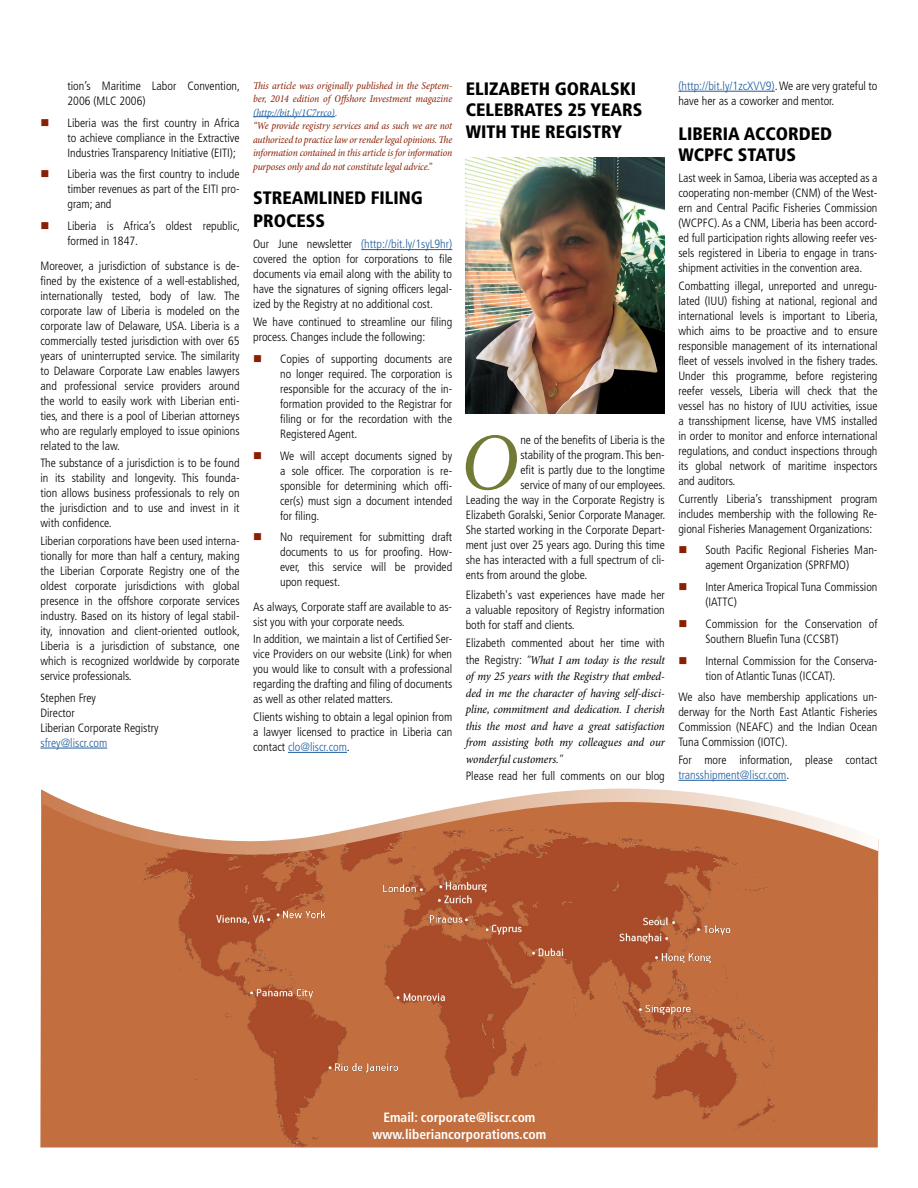
<style>
.page{position:relative;width:918px;height:1188px;background:#fff}
.page>*{position:absolute;margin:0;border:0;box-sizing:border-box;transform-origin:0 0}
.t1{font:italic 81.3px "Minion Pro";color:#727a36}
.t2{font:900 condensed 18px/21.8px "Frutiger LT Std";color:#000}
.t3{font:700 condensed 13.5px/16.5px "Frutiger LT Std";color:#fff;text-align:center}
.t4{font:300 condensed 12px/15px "Frutiger LT Std";color:#000;text-align:justify}
.t5{font:italic condensed 12px/16.5px "Minion Pro";letter-spacing:-.005em;color:#000;text-align:justify}
.t6{font:300 condensed 12px "Frutiger LT Std";color:#215e9e}
.t7{font:italic condensed 10.5px/13.5px "Minion Pro";letter-spacing:-.015em;color:#8a1f03}
.s1{color:#215e9e}
.s2{font-family:"Frutiger LT Std";font-weight:300;font-style:normal}
</style>
<div class="page">
<hr style="left:40px;top:748px;width:67px;height:1px;background:#215e9e">
<hr style="left:253px;top:116px;width:82px;height:1px;background:#215e9e">
<hr style="left:361px;top:249px;width:91px;height:1px;background:#215e9e">
<hr style="left:678px;top:91px;width:97px;height:1px;background:#215e9e">
<svg style="left:40px;top:751px;width:838px;height:397px;background:#cb835b"></svg>
<img style="left:143px;top:878px;width:632px;height:270px">
<svg style="left:41px;top:762px;width:837px;height:116px"></svg>
<img style="left:466px;top:158px;width:199px;height:256px">
<p class="t4" style="left:68px;top:79px;width:174px">tion’s Maritime Labor Convention,<br>2006 (MLC 2006)</p>
<p class="t4" style="left:68px;top:115px;width:174px">Liberia was the first country in Africa to achieve compliance in the Extractive Industries Transparency Initiative (EITI);</p>
<p class="t4" style="left:68px;top:167px;width:174px">Liberia was the first country to include timber revenues as part of the EITI pro&shy;gram; and</p>
<p class="t4" style="left:68px;top:219px;width:174px">Liberia is Africa’s oldest republic, formed in 1847.</p>
<p class="t4" style="left:40px;top:258px;width:201px">Moreover, a jurisdiction of substance is de&shy;fined by the existence of a well-established, internationally tested, body of law. The corporate law of Liberia is modeled on the corporate law of Delaware, USA. Liberia is a commercially tested jurisdiction with over 65 years of uninterrupted service. The similarity to Delaware Corporate Law enables lawyers and professional service providers around the world to easily work with Liberian enti&shy;ties, and there is a pool of Liberian attorneys who are regularly employed to issue opinions related to the law.</p>
<p class="t4" style="left:40px;top:456px;width:201px">The substance of a jurisdiction is to be found in its stability and longevity. This founda&shy;tion allows business professionals to rely on the jurisdiction and to use and invest in it with confidence.</p>
<p class="t4" style="left:40px;top:534px;width:201px">Liberian corporations have been used interna&shy;tionally for more than half a century, making the Liberian Corporate Registry one of the oldest corporate jurisdictions with global presence in the offshore corporate services industry. Based on its history of legal stabil&shy;ity, innovation and client-oriented outlook, Liberia is a jurisdiction of substance, one which is recognized worldwide by corporate service professionals.</p>
<p class="t4" style="left:40px;top:690px;width:120px;text-align:left">Stephen Frey<br>Director<br>Liberian Corporate Registry</p>
<p class="t6" style="left:40px;top:736px;width:68px">sfrey@liscr.com</p>
<p class="t7" style="left:253px;top:79px;width:201px">This article was originally published in the Septem&shy;ber, 2014 edition of Offshore Investment magazine <span class="s1">(http://bit.ly/1C7rrco)</span>.<br>“We provide registry services and as such we are not authorized to practice law or render legal opinions. The information contained in this article is for information purposes only and do not constitute legal advice.”</p>
<h2 class="t2" style="left:253px;top:187px;width:171px;line-height:22.5px">STREAMLINED FILING<br>PROCESS</h2>
<p class="t4" style="left:253px;top:237px;width:201px">Our June newsletter <span class="s1">(http://bit.ly/1syL9hr) </span>covered the option for corporations to file documents via email along with the ability to have the signatures of signing officers legal&shy;ized by the Registry at no additional cost.</p>
<p class="t4" style="left:253px;top:315px;width:201px">We have continued to streamline our filing process. Changes include the following:</p>
<p class="t4" style="left:280px;top:351px;width:174px">Copies of supporting documents are no longer required. The corporation is responsible for the accuracy of the in&shy;formation provided to the Registrar for filing or for the recordation with the Registered Agent.</p>
<p class="t4" style="left:280px;top:448px;width:174px">We will accept documents signed by a sole officer. The corporation is re&shy;sponsible for determining which offi&shy;cer(s) must sign a document intended for filing.</p>
<p class="t4" style="left:280px;top:530px;width:174px">No requirement for submitting draft documents to us for proofing. How&shy;ever, this service will be provided upon request.</p>
<p class="t4" style="left:253px;top:599px;width:201px">As always, Corporate staff are available to as&shy;sist you with your corporate needs.</p>
<p class="t4" style="left:253px;top:632px;width:201px">In addition, we maintain a list of Certified Ser&shy;vice Providers on our website (Link) for when you would like to consult with a professional regarding the drafting and filing of documents as well as other related matters.</p>
<p class="t4" style="left:253px;top:710px;width:201px">Clients wishing to obtain a legal opinion from a lawyer licensed to practice in Liberia can contact <span class="s1">clo@liscr.com</span>.</p>
<h2 class="t2" style="left:466px;top:77px;width:178px">ELIZABETH GORALSKI<br>CELEBRATES 25 YEARS<br>WITH THE REGISTRY</h2>
<h1 class="t1" style="left:460px;top:414px;width:59px">O</h1>
<p class="t4" style="left:520px;top:433px;width:146px">ne of the benefits of Liberia is the</p>
<p class="t4" style="left:520px;top:448px;width:146px">stability of the program. This ben-</p>
<p class="t4" style="left:520px;top:463px;width:146px">efit is partly due to the longtime</p>
<p class="t4" style="left:520px;top:478px;width:146px">service of many of our employees.</p>
<p class="t4" style="left:466px;top:493px;width:201px">Leading the way in the Corporate Registry is</p>
<p class="t4" style="left:466px;top:508px;width:201px">Elizabeth Goralski, Senior Corporate Manager.</p>
<p class="t4" style="left:466px;top:523px;width:201px">She started working in the Corporate Depart-</p>
<p class="t4" style="left:466px;top:538px;width:201px">ment just over 25 years ago. During this time</p>
<p class="t4" style="left:466px;top:553px;width:201px">she has interacted with a full spectrum of cli-</p>
<p class="t4" style="left:466px;top:568px;width:123px">ents from around the globe.</p>
<p class="t4" style="left:466px;top:588px;width:201px">Elizabeth's vast experiences have made her a valuable repository of Registry information both for staff and clients.</p>
<p class="t4" style="left:466px;top:636px;width:201px">Elizabeth commented about her time with</p>
<p class="t5" style="left:466px;top:652px;width:201px"><span class="s2">the Registry:</span> "What I am today is the result of my 25 years with the Registry that embed&shy;ded in me the character of having self-disci&shy;pline, commitment and dedication. I cherish this the most and have a great satisfaction from assisting both my colleagues and our wonderful customers."</p>
<p class="t4" style="left:466px;top:769px;width:201px">Please read her full comments on our blog</p>
<p class="t4" style="left:678px;top:79px;width:201px"><span class="s1">(http://bit.ly/1zcXVV9)</span>. We are very grateful to have her as a coworker and mentor.</p>
<h2 class="t2" style="left:678px;top:123px;width:155px;line-height:21px">LIBERIA ACCORDED<br>WCPFC STATUS</h2>
<p class="t4" style="left:678px;top:171px;width:201px">Last week in Samoa, Liberia was accepted as a cooperating non-member (CNM) of the West&shy;ern and Central Pacific Fisheries Commission (WCPFC). As a CNM, Liberia has been accord&shy;ed full participation rights allowing reefer ves&shy;sels registered in Liberia to engage in trans&shy;shipment activities in the convention area.</p>
<p class="t4" style="left:678px;top:278px;width:201px">Combatting illegal, unreported and unregu&shy;lated (IUU) fishing at national, regional and international levels is important to Liberia, which aims to be proactive and to ensure responsible management of its international fleet of vessels involved in the fishery trades.<br>Under this programme, before registering reefer vessels, Liberia will check that the vessel has no history of IUU activities, issue a transshipment license, have VMS installed in order to monitor and enforce international regulations, and conduct inspections through its global network of maritime inspectors and auditors.</p>
<p class="t4" style="left:678px;top:491px;width:201px">Currently Liberia’s transshipment program includes membership with the following Re&shy;gional Fisheries Management Organizations:</p>
<p class="t4" style="left:705px;top:543px;width:174px">South Pacific Regional Fisheries Man&shy;agement Organization (SPRFMO)</p>
<p class="t4" style="left:705px;top:580px;width:174px">Inter America Tropical Tuna Commission (IATTC)</p>
<p class="t4" style="left:705px;top:616px;width:174px">Commission for the Conservation of<br>Southern Bluefin Tuna (CCSBT)</p>
<p class="t4" style="left:705px;top:653px;width:174px">Internal Commission for the Conserva&shy;tion of Atlantic Tunas (ICCAT).</p>
<p class="t4" style="left:678px;top:690px;width:201px">We also have membership applications un&shy;derway for the North East Atlantic Fisheries Commission (NEAFC) and the Indian Ocean Tuna Commission (IOTC).</p>
<p class="t4" style="left:678px;top:753px;width:201px">For more information, please contact <span class="s1">transshipment@liscr.com</span>.</p>
<p class="t3" style="left:373px;top:1110px;width:175px">Email: corporate@liscr.com www.liberiancorporations.com</p>
</div>
